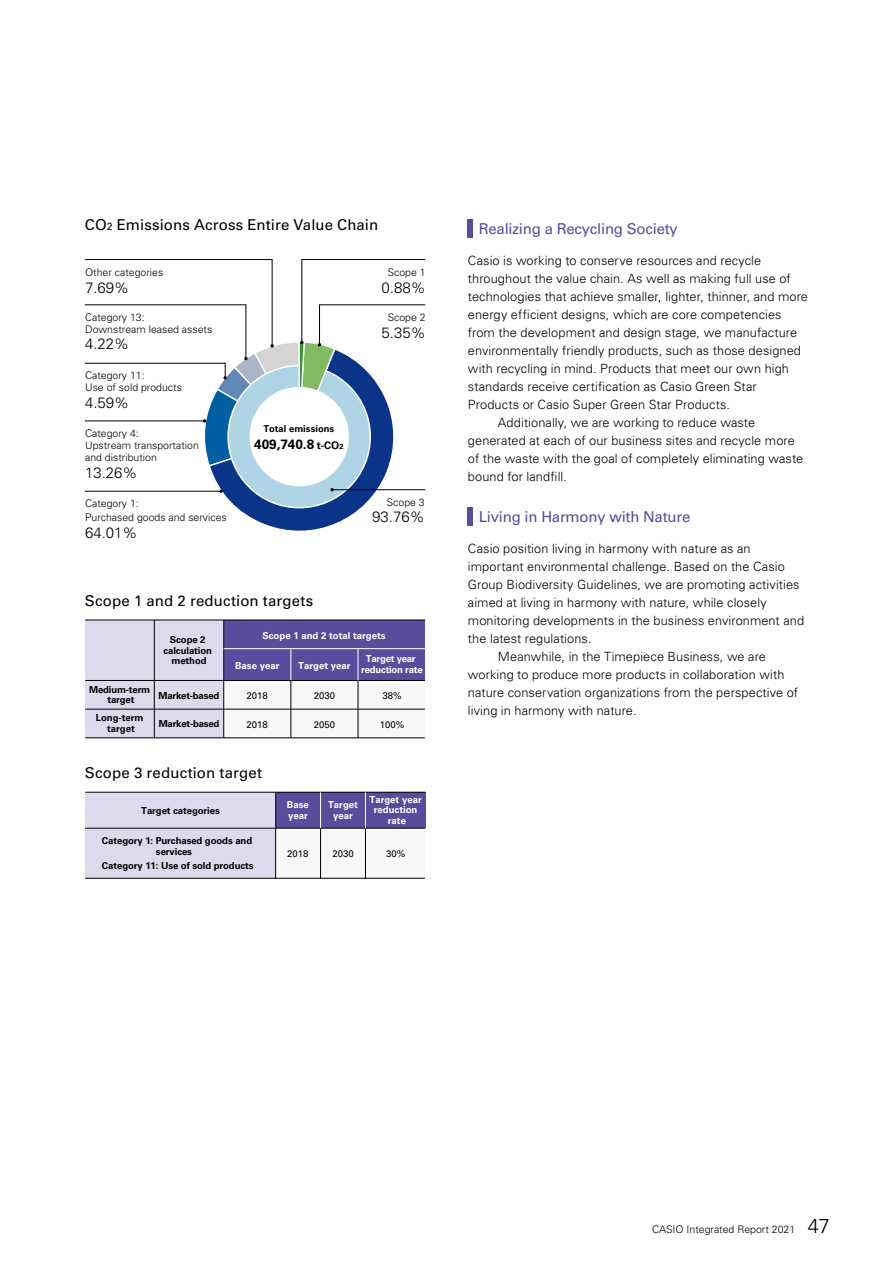
<style>
.page{position:relative;width:893px;height:1263px;background:#fff}
.page>*{position:absolute;margin:0;border:0;box-sizing:border-box;transform-origin:0 0}
.t1{font:15px "Univers LT Std";letter-spacing:.01em;color:#000}
.t2{font:15px "Univers LT Std";letter-spacing:-.015em;color:#584d9d}
.t3{font:300 15px "Univers LT Std";color:#000}
.t4{font:700 13.5px "Univers LT Std";color:#000}
.t5{font:300 12.75px "Univers LT Std";letter-spacing:.005em;color:#000}
.t6{font:300 10.5px/12px "Univers LT Std";color:#000}
.t7{font:700 9.6px/10.5px "Univers LT Std";letter-spacing:-.01em;color:#000;text-align:center}
.t8{font:700 9.6px/10.5px "Univers LT Std";color:#fff;text-align:center}
.t9{font:9.6px "Univers LT Std";color:#000}
.t10{font:700 9.6px/10.5px "Univers LT Std";letter-spacing:-.025em;color:#fff;text-align:center}
.t11{font:700 9.45px "Univers LT Std";color:#000}
.s1{font-size:10.5px}
.s2{font-size:7.35px}
.s3{font-size:20.25px}
</style>
<div class="page">
<div style="left:224px;top:680px;width:200px;height:58px;background:#f7f8f8"></div>
<div style="left:273px;top:828px;width:152px;height:50px;background:#f7f8f8"></div>
<svg style="left:84px;top:259px;width:342px;height:272px"></svg>
<div style="left:468px;top:219px;width:5px;height:19px;background:#584d9d"></div>
<div style="left:468px;top:507px;width:5px;height:19px;background:#584d9d"></div>
<div style="left:224px;top:620px;width:201px;height:60px;background:#584d9d"></div>
<div style="left:85px;top:620px;width:139px;height:118px;background:#dddaed"></div>
<hr style="left:85px;top:709px;width:340px;height:1px;background:#000">
<hr style="left:85px;top:620px;width:340px;height:1px;background:#000">
<hr style="left:85px;top:680px;width:340px;height:1px;background:#000">
<hr style="left:85px;top:737px;width:340px;height:1px;background:#000">
<hr style="left:223px;top:620px;width:1px;height:118px;background:#000">
<hr style="left:224px;top:648px;width:201px;height:1px;background:#fff">
<hr style="left:291px;top:649px;width:1px;height:31px;background:#fff">
<hr style="left:358px;top:680px;width:1px;height:58px;background:#000">
<hr style="left:291px;top:680px;width:1px;height:58px;background:#000">
<hr style="left:358px;top:649px;width:1px;height:31px;background:#fff">
<hr style="left:154px;top:620px;width:1px;height:118px;background:#000">
<div style="left:276px;top:792px;width:149px;height:36px;background:#584d9d"></div>
<div style="left:85px;top:792px;width:191px;height:86px;background:#dddaed"></div>
<hr style="left:85px;top:878px;width:340px;height:1px;background:#000">
<hr style="left:85px;top:828px;width:340px;height:1px;background:#000">
<hr style="left:85px;top:792px;width:340px;height:1px;background:#000">
<hr style="left:275px;top:792px;width:1px;height:86px;background:#000">
<hr style="left:320px;top:792px;width:1px;height:36px;background:#fff">
<hr style="left:365px;top:828px;width:1px;height:50px;background:#000">
<hr style="left:320px;top:828px;width:1px;height:50px;background:#000">
<hr style="left:365px;top:792px;width:1px;height:36px;background:#fff">
<p class="t1" style="left:85px;top:216px;width:295px">CO<span class="s1">2</span> Emissions Across Entire Value Chain</p>
<p class="t6" style="left:85px;top:266px;width:80px">Other categories</p>
<p class="t3" style="left:85px;top:278px;width:46px">7.69%</p>
<p class="t6" style="left:85px;top:311px;width:129px">Category 13:<br>Downstream leased assets</p>
<p class="t3" style="left:85px;top:335px;width:46px">4.22%</p>
<p class="t6" style="left:85px;top:369px;width:98px">Category 11:<br>Use of sold products</p>
<p class="t3" style="left:85px;top:394px;width:46px">4.59%</p>
<p class="t6" style="left:85px;top:427px;width:115px">Category 4:<br>Upstream transportation and distribution</p>
<p class="t3" style="left:85px;top:464px;width:54px">13.26%</p>
<p class="t6" style="left:85px;top:497px;width:143px;line-height:13.5px">Category 1:<br>Purchased goods and services</p>
<p class="t3" style="left:85px;top:524px;width:54px">64.01%</p>
<p class="t11" style="left:263px;top:423px;width:72px">Total emissions</p>
<p class="t4" style="left:254px;top:436px;width:91px">409,740.8 <span class="s1">t-CO</span><span class="s2">2</span></p>
<p class="t1" style="left:85px;top:591px;width:230px">Scope 1 and 2 reduction targets</p>
<p class="t6" style="left:388px;top:266px;width:39px">Scope 1</p>
<p class="t3" style="left:381px;top:278px;width:46px">0.88%</p>
<p class="t6" style="left:388px;top:311px;width:39px">Scope 2</p>
<p class="t3" style="left:381px;top:324px;width:46px">5.35%</p>
<p class="t6" style="left:387px;top:496px;width:39px">Scope 3</p>
<p class="t3" style="left:372px;top:508px;width:54px">93.76%</p>
<p class="t7" style="left:163px;top:634px;width:50px">Scope 2 calculation method</p>
<p class="t8" style="left:262px;top:630px;width:125px">Scope 1 and 2 total targets</p>
<p class="t8" style="left:235px;top:660px;width:46px">Base year</p>
<p class="t8" style="left:298px;top:660px;width:54px">Target year</p>
<p class="t10" style="left:361px;top:653px;width:63px">Target year reduction rate</p>
<p class="t7" style="left:89px;top:684px;width:63px">Medium-term target</p>
<p class="t7" style="left:159px;top:690px;width:62px">Market-based</p>
<p class="t9" style="left:247px;top:690px;width:23px">2018</p>
<p class="t7" style="left:96px;top:713px;width:50px">Long-term target</p>
<p class="t7" style="left:159px;top:718px;width:62px">Market-based</p>
<p class="t9" style="left:247px;top:719px;width:23px">2018</p>
<p class="t1" style="left:85px;top:763px;width:179px">Scope 3 reduction target</p>
<p class="t9" style="left:314px;top:690px;width:23px">2030</p>
<p class="t9" style="left:314px;top:719px;width:23px">2050</p>
<p class="t9" style="left:382px;top:690px;width:21px">38%</p>
<p class="t9" style="left:380px;top:719px;width:26px">100%</p>
<p class="t8" style="left:328px;top:799px;width:31px">Target year</p>
<p class="t8" style="left:369px;top:794px;width:54px">Target year reduction rate</p>
<p class="t7" style="left:141px;top:806px;width:80px">Target categories</p>
<p class="t8" style="left:287px;top:799px;width:23px;text-align:left">Base year</p>
<p class="t7" style="left:156px;top:836px;width:98px;text-align:left;text-indent:-54px">Category 1: Purchased goods and services</p>
<p class="t7" style="left:102px;top:860px;width:153px">Category 11: Use of sold products</p>
<p class="t9" style="left:287px;top:848px;width:23px">2018</p>
<p class="t9" style="left:332px;top:848px;width:23px">2030</p>
<p class="t9" style="left:386px;top:848px;width:21px">30%</p>
<p class="t2" style="left:479px;top:219px;width:201px">Realizing a Recycling Society</p>
<p class="t5" style="left:468px;top:253px;width:295px">Casio is working to conserve resources and recycle</p>
<p class="t5" style="left:468px;top:271px;width:324px">throughout the value chain. As well as making full use of</p>
<p class="t5" style="left:468px;top:289px;width:342px">technologies that achieve smaller, lighter, thinner, and more</p>
<p class="t5" style="left:468px;top:307px;width:315px">energy efficient designs, which are core competencies</p>
<p class="t5" style="left:468px;top:325px;width:331px">from the development and design stage, we manufacture</p>
<p class="t5" style="left:468px;top:343px;width:335px">environmentally friendly products, such as those designed</p>
<p class="t5" style="left:468px;top:361px;width:323px">with recycling in mind. Products that meet our own high</p>
<p class="t5" style="left:468px;top:379px;width:290px">standards receive certification as Casio Green Star</p>
<p class="t5" style="left:468px;top:397px;width:264px">Products or Casio Super Green Star Products.</p>
<p class="t5" style="left:498px;top:415px;width:259px">Additionally, we are working to reduce waste</p>
<p class="t5" style="left:468px;top:433px;width:328px">generated at each of our business sites and recycle more</p>
<p class="t5" style="left:468px;top:451px;width:337px">of the waste with the goal of completely eliminating waste</p>
<p class="t5" style="left:468px;top:469px;width:101px">bound for landfill.</p>
<p class="t2" style="left:479px;top:507px;width:213px">Living in Harmony with Nature</p>
<p class="t5" style="left:468px;top:541px;width:284px">Casio position living in harmony with nature as an</p>
<p class="t5" style="left:468px;top:559px;width:318px">important environmental challenge. Based on the Casio</p>
<p class="t5" style="left:468px;top:577px;width:333px">Group Biodiversity Guidelines, we are promoting activities</p>
<p class="t5" style="left:468px;top:595px;width:300px">aimed at living in harmony with nature, while closely</p>
<p class="t5" style="left:468px;top:613px;width:338px">monitoring developments in the business environment and</p>
<p class="t5" style="left:468px;top:631px;width:125px">the latest regulations.</p>
<p class="t5" style="left:498px;top:649px;width:269px">Meanwhile, in the Timepiece Business, we are</p>
<p class="t5" style="left:468px;top:667px;width:318px">working to produce more products in collaboration with</p>
<p class="t5" style="left:468px;top:685px;width:332px">nature conservation organizations from the perspective of</p>
<p class="t5" style="left:468px;top:703px;width:170px">living in harmony with nature.</p>
<p class="t6" style="left:652px;top:1223px;width:179px">CASIO Integrated Report 2021 <span class="s3">47</span></p>
</div>
